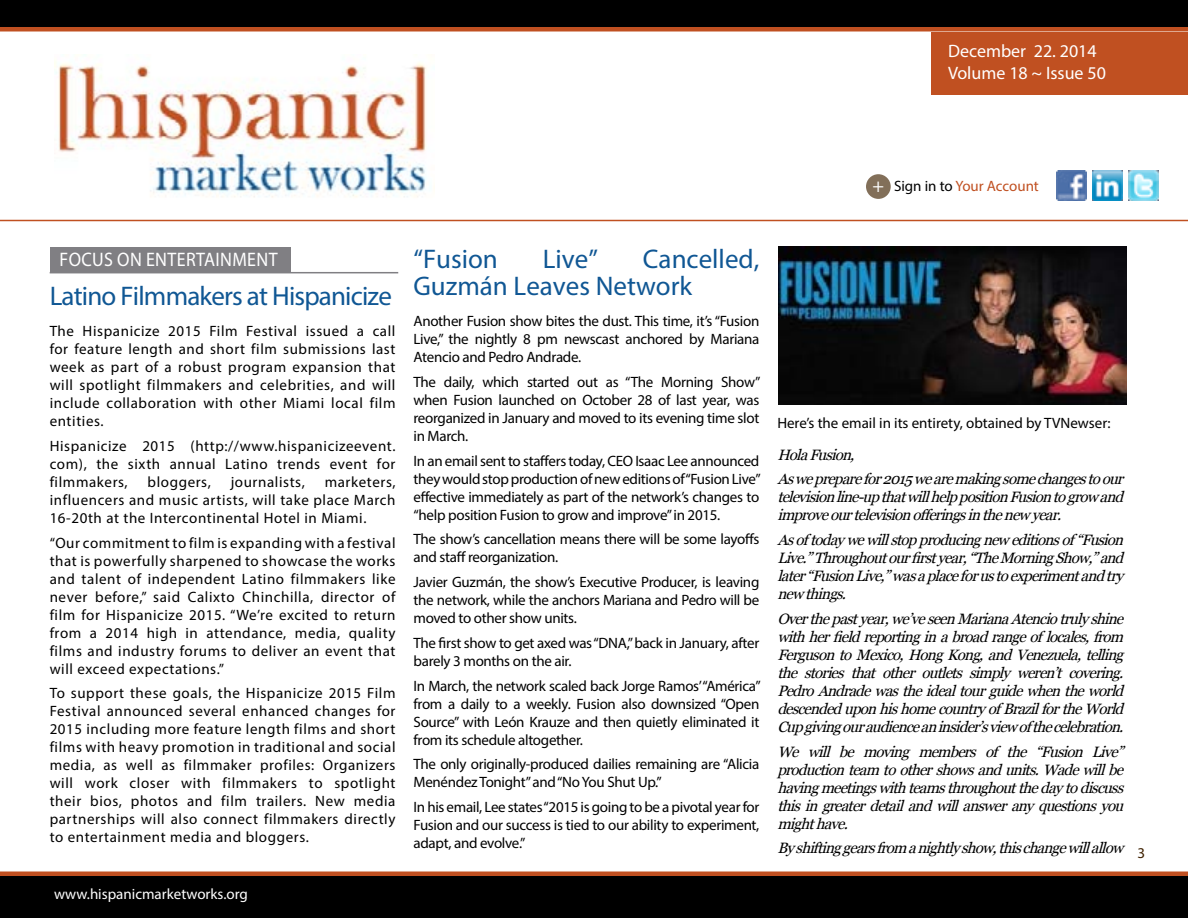
<style>
.page{position:relative;width:1188px;height:918px;background:#fff}
.page>*{position:absolute;margin:0;border:0;box-sizing:border-box;transform-origin:0 0}
.t1{font:27px/27px "Myriad Pro";color:#105794}
.t2{font:27px "Myriad Pro";letter-spacing:-.03em;color:#105794}
.t3{font:19.65px "Myriad Pro";letter-spacing:.02em;color:#fff;scale:.92 1}
.t4{font:18px/21.6px "Myriad Pro";color:#fff}
.t5{font:15px/18px "Myriad Pro";letter-spacing:-.02em;color:#000;text-align:justify}
.t6{font:italic 15px/18px "Georgia";letter-spacing:-.05em;color:#000;text-align:justify}
.t7{font:15px "Myriad Pro";color:#000}
.t8{font:15px "Myriad Pro";color:#fff}
.t9{font:15px "Myriad Pro";letter-spacing:.04em;color:#000}
.t10{font:15px "Myriad Pro";color:#c05021}
.t11{font:15px "Myriad Pro";color:#3f2100}
.s1{font-size:19.5px;color:#fff}
.s2{color:#000}
</style>
<div class="page">
<div style="left:0;top:874px;width:1188px;height:44px;background:#000"></div>
<hr style="left:0;top:872px;width:1188px;height:4px;background:#c05021">
<div style="left:0;top:27px;width:1188px;height:5px;background:#c05021"></div>
<div style="left:932px;top:32px;width:256px;height:62px;background:#c05021"></div>
<img style="left:1057px;top:170px;width:30px;height:30px">
<img style="left:1129px;top:170px;width:30px;height:30px">
<img style="left:1093px;top:170px;width:30px;height:30px">
<div style="left:866px;top:174px;width:25px;height:25px;background:#826f59;border-radius:50%"></div>
<div style="left:0;top:0;width:1188px;height:27px;background:#000"></div>
<hr style="left:0;top:220px;width:1188px;height:1px;background:#c05021">
<img style="left:54px;top:54px;width:381px;height:144px">
<div style="left:50px;top:247px;width:241px;height:26px;background:#807f83"></div>
<hr style="left:50px;top:272px;width:348px;height:1px;background:#807f83">
<img style="left:778px;top:247px;width:349px;height:157px">
<p class="t4" style="left:948px;top:40px;width:159px">December 22. 2014<br>Volume 18 ~ Issue 50</p>
<p class="t10" style="left:872px;top:177px;width:168px"><span class="s1">+</span> <span class="s2">Sign in to</span> Your Account</p>
<h2 class="t3" style="left:60px;top:248px;width:239px">FOCUS ON ENTERTAINMENT</h2>
<h1 class="t2" style="left:50px;top:279px;width:344px">Latino Filmmakers at Hispanicize</h1>
<p class="t5" style="left:50px;top:322px;width:347px">The Hispanicize 2015 Film Festival issued a call for feature length and short film submissions last week as part of a robust program expansion that will spotlight filmmakers and celebrities, and will include collaboration with other Miami local film entities.</p>
<p class="t5" style="left:50px;top:437px;width:347px">Hispanicize 2015 (http://www.hispanicizeevent. com), the sixth annual Latino trends event for filmmakers,</p>
<p class="t5" style="left:50px;top:473px;width:347px;text-indent:275px">marketers, influencers and music artists, will take place March 16-20th at the Intercontinental Hotel in Miami.</p>
<p class="t5" style="left:50px;top:533px;width:347px">“Our commitment to film is expanding with a festival that is powerfully sharpened to showcase the works and talent of independent Latino filmmakers like never before,” said Calixto Chinchilla, director of film for Hispanicize 2015. “We’re excited to return from a 2014 high in attendance, media, quality films and industry forums to deliver an event that will exceed expectations.”</p>
<p class="t5" style="left:50px;top:684px;width:347px">To support these goals, the Hispanicize 2015 Film Festival announced several enhanced changes for 2015 including more feature length films and short films with heavy promotion in traditional and social media, as well as filmmaker profiles: Organizers will work closer with filmmakers to spotlight their bios, photos and film trailers. New media partnerships will also connect filmmakers directly to entertainment media and bloggers.</p>
<p class="t9" style="left:148px;top:473px;width:65px">bloggers,</p>
<p class="t9" style="left:231px;top:473px;width:76px">journalists,</p>
<p class="t8" style="left:54px;top:884px;width:195px">www.hispanicmarketworks.org</p>
<h1 class="t1" style="left:414px;top:245px;width:347px;text-indent:229px">Cancelled,<br>Guzmán Leaves Network</h1>
<p class="t5" style="left:414px;top:312px;width:347px">Another Fusion show bites the dust. This time, it’s “Fusion Live,” the nightly 8 pm newscast anchored by Mariana Atencio and Pedro Andrade.</p>
<p class="t5" style="left:414px;top:373px;width:349px">The daily, which started out as “The Morning Show” when Fusion launched on October 28 of last year, was reorganized in January and moved to its evening time slot in March.</p>
<p class="t5" style="left:414px;top:451px;width:349px">In an email sent to staffers today, CEO Isaac Lee announced they would stop production of new editions of “Fusion Live” effective immediately as part of the network’s changes to “help position Fusion to grow and improve” in 2015.</p>
<p class="t5" style="left:414px;top:530px;width:347px">The show’s cancellation means there will be some layoffs and staff reorganization.</p>
<p class="t5" style="left:414px;top:573px;width:347px">Javier Guzmán, the show’s Executive Producer, is leaving the network, while the anchors Mariana and Pedro will be moved to other show units.</p>
<p class="t5" style="left:414px;top:634px;width:347px">The first show to get axed was “DNA,” back in January, after barely 3 months on the air.</p>
<p class="t5" style="left:414px;top:676px;width:349px">In March, the network scaled back Jorge Ramos’“América” from a daily to a weekly. Fusion also downsized “Open Source” with León Krauze and then quietly eliminated it from its schedule altogether.</p>
<p class="t5" style="left:414px;top:755px;width:347px">The only originally-produced dailies remaining are “Alicia<br>Menéndez Tonight” and “No You Shut Up.”</p>
<p class="t5" style="left:414px;top:798px;width:347px">In his email, Lee states “2015 is going to be a pivotal year for Fusion and our success is tied to our ability to experiment, adapt, and evolve.”</p>
<h1 class="t1" style="left:414px;top:245px;width:86px">“Fusion</h1>
<h1 class="t1" style="left:543px;top:245px;width:57px">Live”</h1>
<p class="t7" style="left:777px;top:414px;width:335px">Here’s the email in its entirety, obtained by TVNewser:</p>
<p class="t6" style="left:777px;top:442px;width:352px;line-height:24.8px">HolaFusion,<br>Aswepreparefor2015wearemakingsomechangestoour</p>
<p class="t6" style="left:777px;top:488px;width:352px">televisionline-upthatwillhelppositionFusiontogrowand improveourtelevisionofferingsinthenewyear.</p>
<p class="t6" style="left:777px;top:531px;width:352px">Asof todaywewillstopproducingneweditionsof “Fusion Live.”Throughoutourfirstyear,“TheMorningShow,”and later“FusionLive,”wasaplaceforustoexperimentandtry newthings.</p>
<p class="t6" style="left:777px;top:610px;width:352px">Overthepastyear,we’veseenMarianaAtenciotrulyshine withherfieldreportinginabroadrangeof locales,from FergusontoMexico,HongKong,andVenezuela,telling the stories that other outlets simply weren’t covering.<br>PedroAndradewastheidealtourguidewhentheworld descendeduponhishomecountryof BrazilfortheWorld Cupgivingouraudienceaninsider’sviewof thecelebration.</p>
<p class="t6" style="left:777px;top:743px;width:352px">We will be moving members of the “Fusion Live” productionteam toothershowsandunits.Wadewillbe havingmeetingswithteamsthroughoutthedaytodiscuss thisingreaterdetailandwillansweranyquestionsyou mighthave.</p>
<p class="t6" style="left:777px;top:839px;width:352px">Byshiftinggearsfrom anightlyshow,thischangewillallow</p>
<p class="t11" style="left:1137px;top:844px;width:9px">3</p>
</div>
